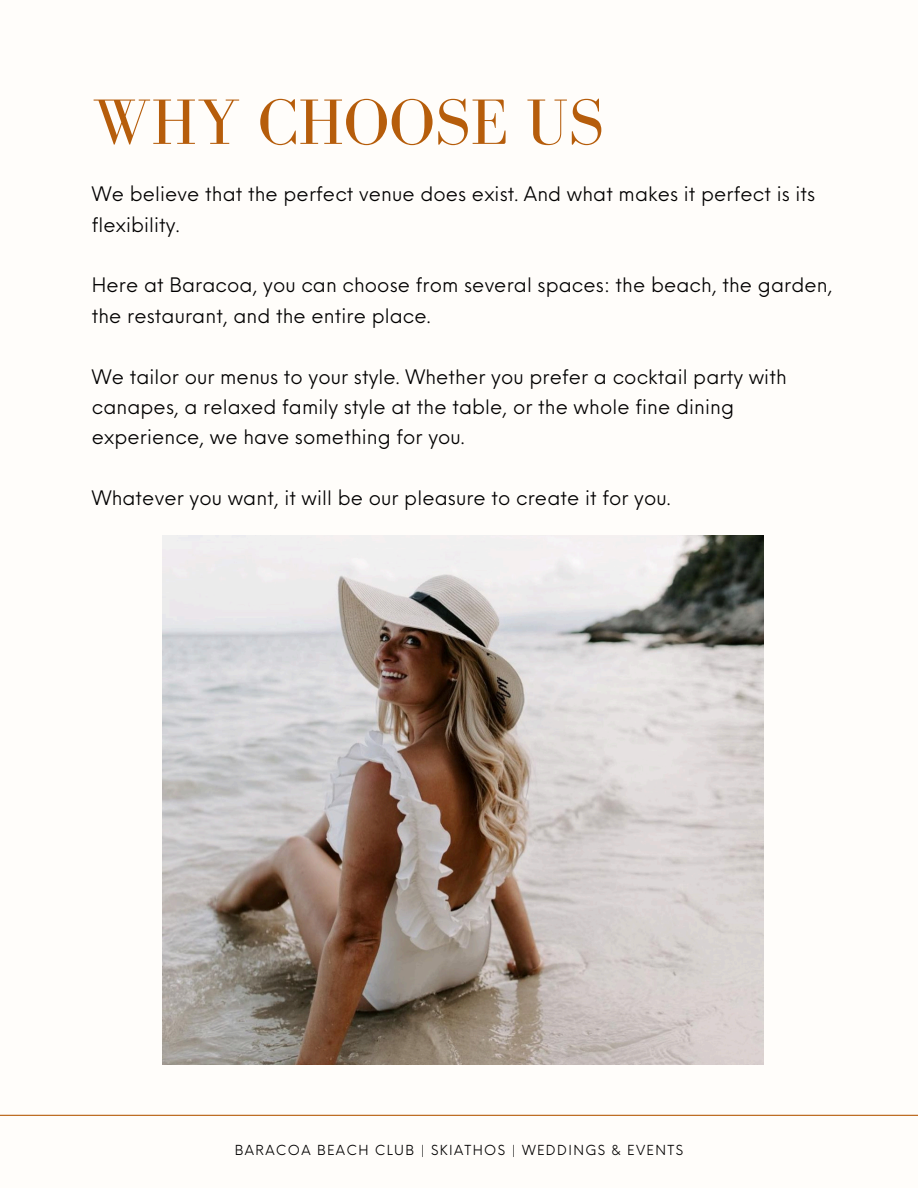
<style>
.page{position:relative;width:918px;height:1188px;background:#fffdfa}
.page>*{position:absolute;margin:0;border:0;box-sizing:border-box;transform-origin:0 0}
.t1{font:66px "Bodoni FLF";color:#b65d0b}
.t2{font:19.5px/30.3px "Neue Einstellung";letter-spacing:.005em;color:#000}
.t3{font:13.5px "Neue Einstellung";letter-spacing:.1em;color:#000}
</style>
<div class="page">
<img style="left:162px;top:536px;width:601px;height:528px">
<hr style="left:0;top:1115px;width:918px;height:1px;background:#b65d0b">
<h1 class="t1" style="left:92px;top:86px;width:514px">WHY CHOOSE US</h1>
<h2 class="t2" style="left:92px;top:177px;width:725px">We believe that the perfect venue does exist. And what makes it perfect is its flexibility.</h2>
<h2 class="t2" style="left:92px;top:268px;width:742px">Here at Baracoa, you can choose from several spaces: the beach, the garden, the restaurant, and the entire place.</h2>
<h2 class="t2" style="left:92px;top:359px;width:696px">We tailor our menus to your style. Whether you prefer a cocktail party with canapes, a relaxed family style at the table, or the whole fine dining experience, we have something for you.</h2>
<h2 class="t2" style="left:92px;top:481px;width:580px">Whatever you want, it will be our pleasure to create it for you.</h2>
<p class="t3" style="left:235px;top:1138px;width:450px">BARACOA BEACH CLUB | SKIATHOS | WEDDINGS &amp; EVENTS</p>
</div>
